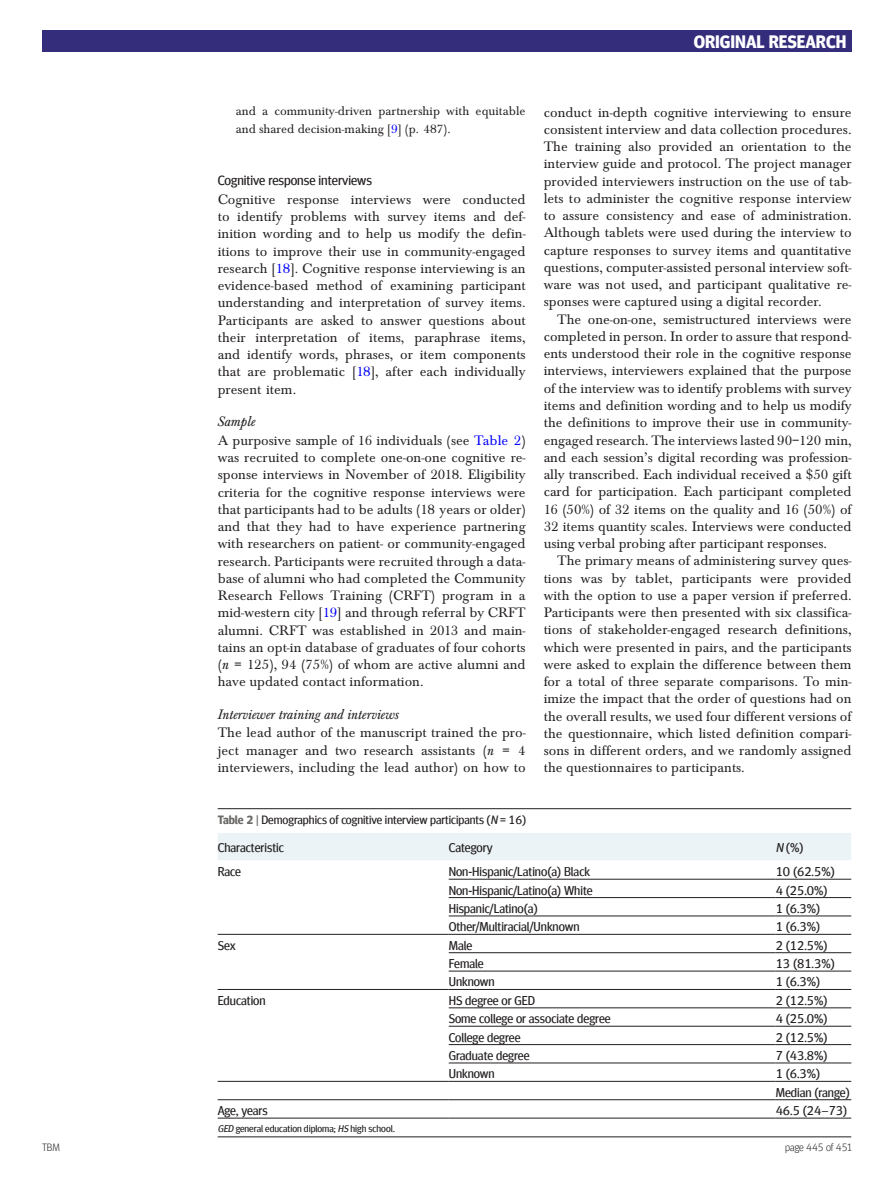
<style>
.page{position:relative;width:894px;height:1186px;background:#fff}
.page>*{position:absolute;margin:0;border:0;box-sizing:border-box;transform-origin:0 0}
.t1{font:700 18px "Meta Headline Offc";color:#fff}
.t2{font:14.25px/17.2px "Baskerville EF";color:#231f20;text-align:justify}
.t3{font:italic 14.25px "Baskerville EF";color:#231f20}
.t4{font:13.5px "Meta Headline Offc";color:#231f20}
.t5{font:12.75px/18.3px "Meta Headline Offc";color:#231f20}
.t6{font:12.75px/17.2px "Baskerville EF";color:#231f20}
.t7{font:12px "Meta Headline Offc";color:#231f20}
.t8{font:300 10.5px "Meta Headline Offc";color:#231f20}
.t9{font:9.75px "Meta Headline Offc";color:#231f20}
.s1{color:#00f}
.s2{font-style:italic}
.s3{font-weight:700;color:#6b6a68}
.s4{color:#6b6a68}
</style>
<div class="page">
<div style="left:42px;top:30px;width:809px;height:21px;background:#332d7b"></div>
<hr style="left:218px;top:808px;width:632px;height:1px;background:#231f20">
<hr style="left:218px;top:1136px;width:632px;height:1px;background:#231f20">
<div style="left:218px;top:833px;width:632px;height:27px;background:#ebf3f6"></div>
<svg style="left:218px;top:878px;width:632px;height:240px"></svg>
<svg style="left:218px;top:935px;width:632px;height:164px"></svg>
<hr style="left:448px;top:897px;width:327px;height:1px;background:#231f20">
<hr style="left:448px;top:915px;width:327px;height:1px;background:#231f20">
<hr style="left:218px;top:934px;width:230px;height:1px;background:#231f20">
<hr style="left:448px;top:971px;width:327px;height:1px;background:#231f20">
<hr style="left:218px;top:989px;width:230px;height:1px;background:#231f20">
<hr style="left:448px;top:1026px;width:327px;height:1px;background:#231f20">
<hr style="left:448px;top:1044px;width:327px;height:1px;background:#231f20">
<hr style="left:448px;top:1062px;width:327px;height:1px;background:#231f20">
<hr style="left:448px;top:1081px;width:327px;height:1px;background:#231f20">
<hr style="left:218px;top:1081px;width:230px;height:1px;background:#231f20">
<hr style="left:448px;top:879px;width:327px;height:1px;background:#231f20">
<hr style="left:775px;top:879px;width:76px;height:1px;background:#231f20">
<hr style="left:775px;top:897px;width:76px;height:1px;background:#231f20">
<hr style="left:775px;top:915px;width:76px;height:1px;background:#231f20">
<hr style="left:448px;top:934px;width:327px;height:1px;background:#231f20">
<hr style="left:448px;top:952px;width:327px;height:1px;background:#231f20">
<hr style="left:775px;top:934px;width:76px;height:1px;background:#231f20">
<hr style="left:775px;top:952px;width:76px;height:1px;background:#231f20">
<hr style="left:775px;top:971px;width:76px;height:1px;background:#231f20">
<hr style="left:448px;top:989px;width:327px;height:1px;background:#231f20">
<hr style="left:448px;top:1007px;width:327px;height:1px;background:#231f20">
<hr style="left:775px;top:989px;width:76px;height:1px;background:#231f20">
<hr style="left:775px;top:1007px;width:76px;height:1px;background:#231f20">
<hr style="left:775px;top:1026px;width:76px;height:1px;background:#231f20">
<hr style="left:775px;top:1044px;width:76px;height:1px;background:#231f20">
<hr style="left:775px;top:1062px;width:76px;height:1px;background:#231f20">
<hr style="left:775px;top:1081px;width:76px;height:1px;background:#231f20">
<hr style="left:218px;top:1118px;width:230px;height:1px;background:#231f20">
<hr style="left:448px;top:1118px;width:327px;height:1px;background:#231f20">
<hr style="left:218px;top:1099px;width:230px;height:1px;background:#231f20">
<hr style="left:448px;top:1099px;width:327px;height:1px;background:#231f20">
<hr style="left:775px;top:1118px;width:76px;height:1px;background:#231f20">
<hr style="left:775px;top:1099px;width:76px;height:1px;background:#231f20">
<p class="t1" style="left:693px;top:31px;width:21px">ORIGINAL</p>
<p class="t1" style="left:768px;top:31px;width:21px">RESEARCH</p>
<p class="t6" style="left:236px;top:103px;width:291px">and a community-driven partnership with equitable and shared decision-making [<span class="s1">9</span>] (p. 487).</p>
<p class="t4" style="left:218px;top:173px;width:156px">Cognitive response interviews</p>
<p class="t2" style="left:218px;top:191px;width:309px">Cognitive response interviews were conducted to identify problems with survey items and def&shy;inition wording and to help us modify the defin&shy;itions to improve their use in community-engaged research [<span class="s1">18</span>]. Cognitive response interviewing is an evidence-based method of examining participant understanding and interpretation of survey items.<br>Participants are asked to answer questions about their interpretation of items, paraphrase items, and identify words, phrases, or item components that are problematic [<span class="s1">18</span>], after each individually present item.</p>
<p class="t2" style="left:218px;top:412px;width:309px;line-height:18.8px"><span class="s2">Sample<br></span>A purposive sample of 16 individuals (see <span class="s1">Table 2</span>)</p>
<p class="t2" style="left:218px;top:449px;width:309px">was recruited to complete one-on-one cognitive re&shy;sponse interviews in November of 2018. Eligibility criteria for the cognitive response interviews were that participants had to be adults (18 years or older) and that they had to have experience partnering with researchers on patient- or community-engaged research. Participants were recruited through a data&shy;base of alumni who had completed the Community Research Fellows Training (CRFT) program in a mid-western city [<span class="s1">19</span>] and through referral by CRFT alumni. CRFT was established in 2013 and main&shy;tains an opt-in database of graduates of four cohorts (<span class="s2">n</span> = 125), 94 (75%) of whom are active alumni and have updated contact information.</p>
<p class="t3" style="left:218px;top:706px;width:183px">Interviewer training and interviews</p>
<p class="t2" style="left:218px;top:724px;width:309px">The lead author of the manuscript trained the pro&shy;ject manager and two research assistants (<span class="s2">n</span> = 4 interviewers, including the lead author) on how to</p>
<p class="t2" style="left:543px;top:104px;width:309px">conduct in-depth cognitive interviewing to ensure consistent interview and data collection procedures.<br>The training also provided an orientation to the interview guide and protocol. The project manager provided interviewers instruction on the use of tab&shy;lets to administer the cognitive response interview to assure consistency and ease of administration.<br>Although tablets were used during the interview to capture responses to survey items and quantitative questions, computer-assisted personal interview soft&shy;ware was not used, and participant qualitative re&shy;sponses were captured using a digital recorder.</p>
<p class="t2" style="left:543px;top:311px;width:309px;text-indent:13px">The one-on-one, semistructured interviews were completed in person. In order to assure that respond&shy;ents understood their role in the cognitive response interviews, interviewers explained that the purpose of the interview was to identify problems with survey items and definition wording and to help us modify the definitions to improve their use in community&shy;engaged research. The interviews lasted 90–120 min, and each session’s digital recording was profession&shy;ally transcribed. Each individual received a $50 gift card for participation. Each participant completed 16 (50%) of 32 items on the quality and 16 (50%) of 32 items quantity scales. Interviews were conducted using verbal probing after participant responses.</p>
<p class="t2" style="left:543px;top:552px;width:309px;text-indent:13px">The primary means of administering survey ques&shy;tions was by tablet, participants were provided with the option to use a paper version if preferred.<br>Participants were then presented with six classifica&shy;tions of stakeholder-engaged research definitions, which were presented in pairs, and the participants were asked to explain the difference between them for a total of three separate comparisons. To min&shy;imize the impact that the order of questions had on the overall results, we used four different versions of the questionnaire, which listed definition compari&shy;sons in different orders, and we randomly assigned the questionnaires to participants.</p>
<p class="t7" style="left:218px;top:813px;width:310px"><span class="s3">TABLE 2</span> <span class="s4">|</span> Demographics of cognitive interview participants (<span class="s2">N</span>= 16)</p>
<p class="t5" style="left:218px;top:839px;width:68px">Characteristic</p>
<p class="t5" style="left:448px;top:839px;width:45px">Category</p>
<p class="t5" style="left:775px;top:839px;width:29px"><span class="s2">N</span> (%)</p>
<p class="t5" style="left:217px;top:863px;width:25px">Race</p>
<p class="t5" style="left:448px;top:863px;width:143px">Non-Hispanic/Latino(a) Black</p>
<p class="t5" style="left:775px;top:863px;width:61px">10 (62.5%)</p>
<p class="t5" style="left:448px;top:881px;width:145px">Non-Hispanic/Latino(a) White</p>
<p class="t5" style="left:775px;top:881px;width:53px">4 (25.0%)</p>
<p class="t5" style="left:448px;top:900px;width:90px">Hispanic/Latino(a)</p>
<p class="t5" style="left:775px;top:900px;width:46px">1 (6.3%)</p>
<p class="t5" style="left:448px;top:918px;width:132px">Other/Multiracial/Unknown</p>
<p class="t5" style="left:775px;top:918px;width:46px">1 (6.3%)</p>
<p class="t5" style="left:217px;top:936px;width:20px">Sex</p>
<p class="t5" style="left:448px;top:936px;width:25px">Male</p>
<p class="t5" style="left:775px;top:936px;width:53px">2 (12.5%)</p>
<p class="t5" style="left:448px;top:955px;width:36px">Female</p>
<p class="t5" style="left:775px;top:955px;width:61px">13 (81.3%)</p>
<p class="t5" style="left:448px;top:973px;width:47px">Unknown</p>
<p class="t5" style="left:775px;top:973px;width:46px">1 (6.3%)</p>
<p class="t5" style="left:217px;top:991px;width:49px">Education</p>
<p class="t5" style="left:448px;top:991px;width:88px">HS degree or GED</p>
<p class="t5" style="left:775px;top:991px;width:53px">2 (12.5%)</p>
<p class="t5" style="left:448px;top:1010px;width:163px">Some college or associate degree</p>
<p class="t5" style="left:775px;top:1010px;width:53px">4 (25.0%)</p>
<p class="t5" style="left:448px;top:1028px;width:73px">College degree</p>
<p class="t5" style="left:775px;top:1028px;width:53px">2 (12.5%)</p>
<p class="t5" style="left:448px;top:1046px;width:82px">Graduate degree</p>
<p class="t5" style="left:775px;top:1046px;width:53px">7 (43.8%)</p>
<p class="t5" style="left:448px;top:1065px;width:47px">Unknown</p>
<p class="t5" style="left:775px;top:1065px;width:76px">1 (6.3%)<br>Median (range)</p>
<p class="t5" style="left:217px;top:1102px;width:52px">Age, years</p>
<p class="t5" style="left:775px;top:1102px;width:73px">46.5 (24–73)</p>
<p class="t9" style="left:218px;top:1123px;width:179px"><span class="s2">GED</span> general education diploma; <span class="s2">HS</span> high school.</p>
<p class="t8" style="left:42px;top:1141px;width:19px">TBM</p>
<p class="t8" style="left:784px;top:1141px;width:68px">page 445 of 451</p>
</div>
